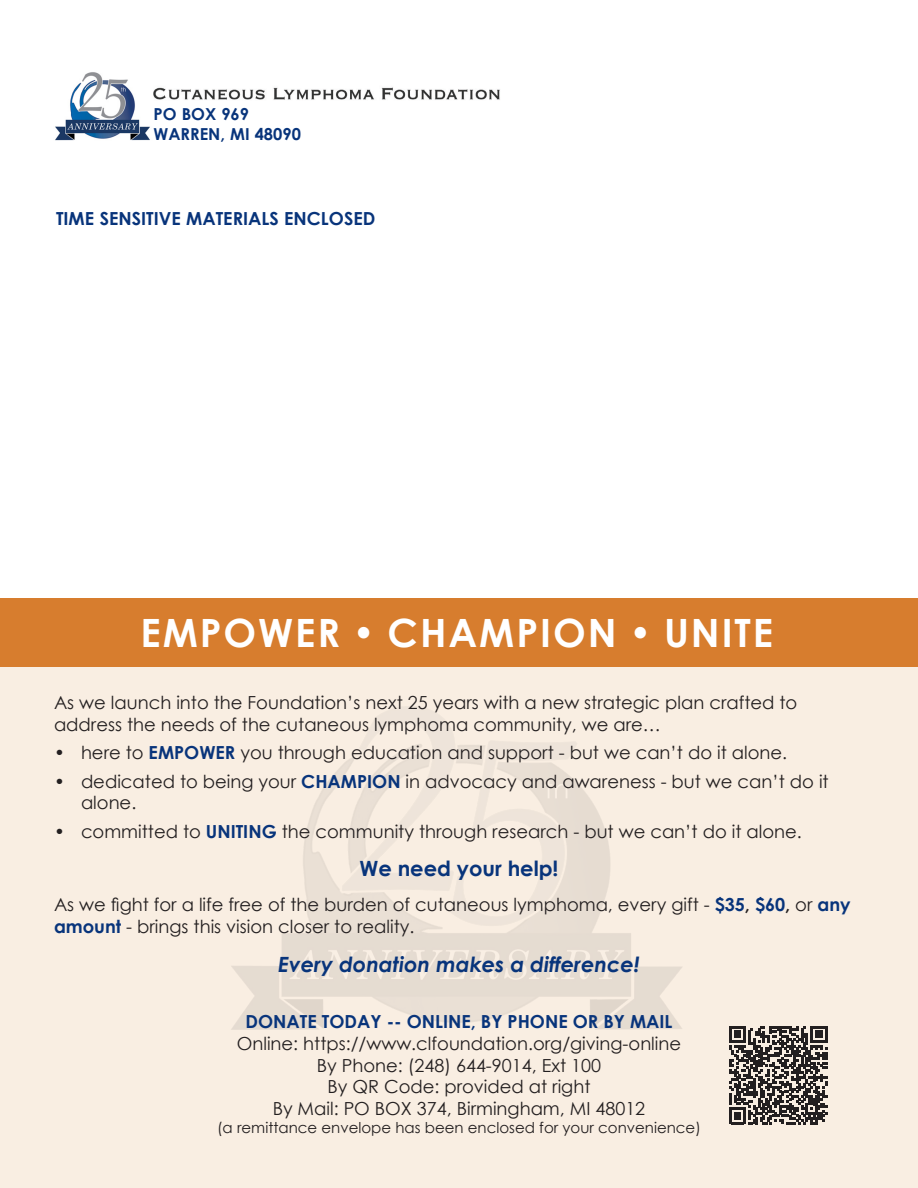
<style>
.page{position:relative;width:918px;height:1188px;background:#fff}
.page>*{position:absolute;margin:0;border:0;box-sizing:border-box;transform-origin:0 0}
.t1{font:700 39px "Century Gothic";letter-spacing:.05em;color:#fff}
.t2{font:italic 700 21px "Century Gothic";color:#08347b}
.t3{font:700 21px "Century Gothic";color:#08347b}
.t4{font:18px/21.6px "Century Gothic";color:#231f20}
.t5{font:700 18px "Century Gothic";color:#08347b}
.t6{font:700 16.5px/20px "Century Gothic";color:#08347b}
.t7{font:15px "Century Gothic";color:#231f20}
.s1{font-weight:700;color:#08347b}
.s2{font-weight:700}
</style>
<div class="page">
<div style="left:0;top:660px;width:918px;height:528px;background:#f9eee2"></div>
<svg style="left:729px;top:1026px;width:98px;height:98px"></svg>
<img style="left:154px;top:87px;width:346px;height:13px">
<img style="left:55px;top:72px;width:95px;height:69px">
<div style="left:0;top:598px;width:918px;height:68px;background:#d77d2e"></div>
<p class="t6" style="left:154px;top:103px;width:149px">PO BOX 969<br>WARREN, MI 48090</p>
<p class="t5" style="left:56px;top:205px;width:321px">TIME SENSITIVE MATERIALS ENCLOSED</p>
<h1 class="t1" style="left:141px;top:603px;width:634px">EMPOWER • CHAMPION • UNITE</h1>
<p class="t4" style="left:54px;top:692px;width:745px">As we launch into the Foundation’s next 25 years with a new strategic plan crafted to address the needs of the cutaneous lymphoma community, we are…</p>
<p class="t4" style="left:54px;top:742px;width:735px">• here to <span class="s1">EMPOWER</span> you through education and support - but we can’t do it alone.</p>
<p class="t4" style="left:81px;top:770px;width:749px;text-indent:-27px">• dedicated to being your <span class="s1">CHAMPION</span> in advocacy and awareness - but we can’t do it alone.</p>
<p class="t4" style="left:54px;top:820px;width:749px">• committed to <span class="s1">UNITING</span> the community through research - but we can’t do it alone.</p>
<p class="t3" style="left:359px;top:853px;width:201px">We need your help!</p>
<p class="t4" style="left:54px;top:894px;width:798px">As we fight for a life free of the burden of cutaneous lymphoma, every gift - <span class="s1">$35</span><span class="s2">,</span> <span class="s1">$60</span><span class="s2">,</span> or <span class="s1">any amount</span> - brings this vision closer to reality.</p>
<p class="t2" style="left:278px;top:948px;width:363px">Every donation makes a difference!</p>
<p class="t5" style="left:246px;top:1008px;width:428px">DONATE TODAY -- ONLINE, BY PHONE OR BY MAIL</p>
<p class="t4" style="left:237px;top:1032px;width:446px;text-align:center">Online: https://www.clfoundation.org/giving-online By Phone: (248) 644-9014, Ext 100<br>By QR Code: provided at right<br>By Mail: PO BOX 374, Birmingham, MI 48012</p>
<p class="t7" style="left:217px;top:1117px;width:485px">(a remittance envelope has been enclosed for your convenience)</p>
</div>
